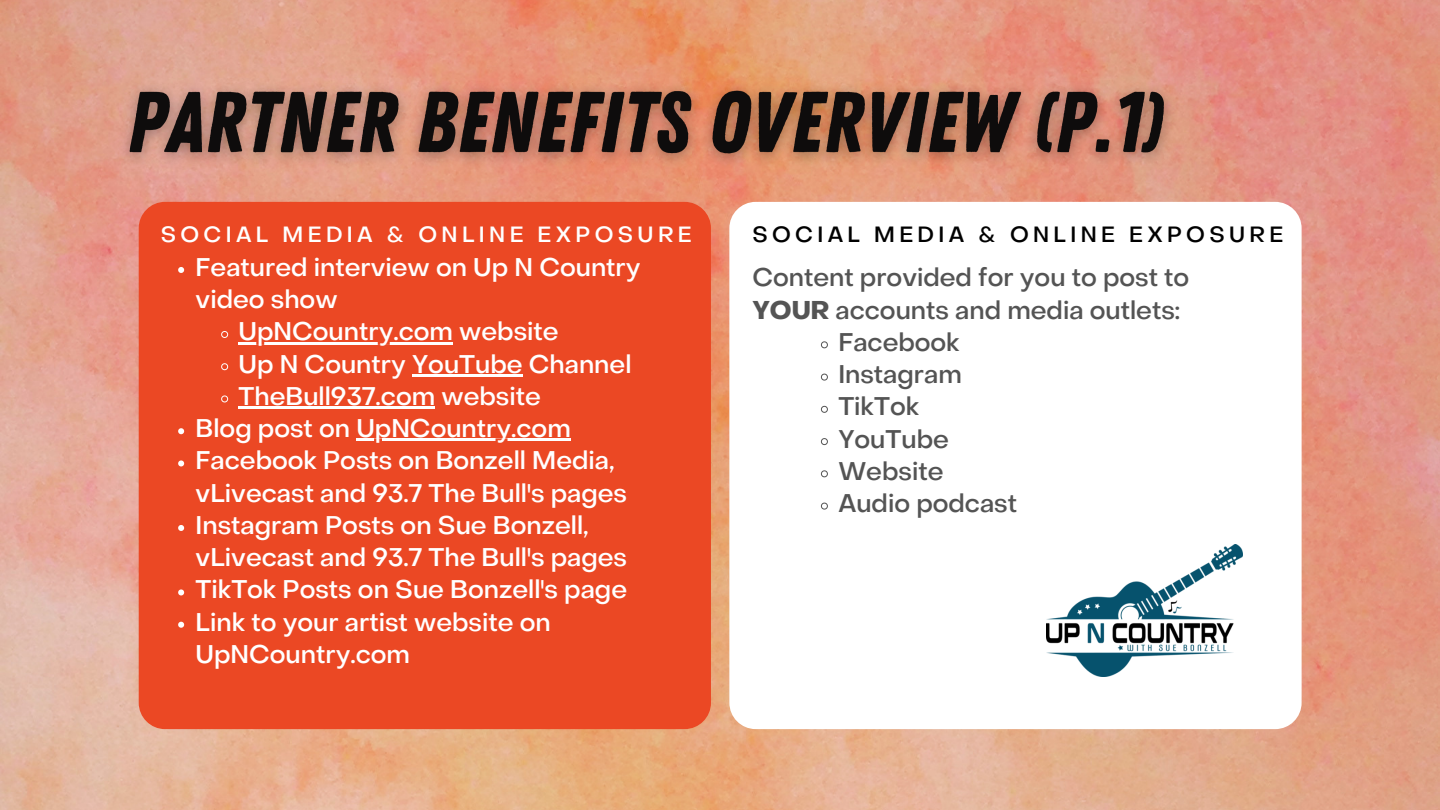
<style>
.page{position:relative;width:1440px;height:810px;background:#fff}
.page>*{position:absolute;margin:0;border:0;box-sizing:border-box;transform-origin:0 0}
.t1{font:500 25.3px/32.2px "Object Sans";color:#fff}
.t2{font:500 25.3px/32.2px "Object Sans";color:#545454}
.t3{font:500 21.8px "Object Sans";letter-spacing:.2em;color:#fff}
.t4{font:500 21.8px "Object Sans";letter-spacing:.2em;color:#000}
.s1{font-weight:700}
</style>
<div class="page">
<img style="left:0;top:0;width:1440px;height:810px">
<div style="left:139px;top:202px;width:572px;height:527px;background:#eb4824;border-radius:26px"></div>
<div style="left:729px;top:202px;width:573px;height:527px;background:#fff;border-radius:26px"></div>
<svg style="left:178px;top:267px;width:6px;height:6px"></svg>
<svg style="left:221px;top:331px;width:8px;height:7px"></svg>
<hr style="left:239px;top:342px;width:214px;height:2px;background:#fff">
<svg style="left:221px;top:363px;width:8px;height:8px"></svg>
<hr style="left:412px;top:374px;width:111px;height:2px;background:#fff">
<svg style="left:221px;top:395px;width:8px;height:8px"></svg>
<hr style="left:239px;top:406px;width:196px;height:3px;background:#fff">
<svg style="left:178px;top:428px;width:6px;height:6px"></svg>
<hr style="left:356px;top:439px;width:215px;height:2px;background:#fff">
<svg style="left:178px;top:460px;width:6px;height:6px"></svg>
<svg style="left:178px;top:525px;width:6px;height:6px"></svg>
<svg style="left:178px;top:589px;width:6px;height:6px"></svg>
<svg style="left:178px;top:622px;width:6px;height:6px"></svg>
<svg style="left:821px;top:341px;width:7px;height:8px"></svg>
<svg style="left:821px;top:373px;width:7px;height:8px"></svg>
<svg style="left:821px;top:405px;width:7px;height:8px"></svg>
<svg style="left:821px;top:438px;width:7px;height:7px"></svg>
<svg style="left:821px;top:470px;width:7px;height:8px"></svg>
<svg style="left:821px;top:502px;width:7px;height:8px"></svg>
<img style="left:106px;top:54px;width:1080px;height:148px">
<img style="left:1046px;top:545px;width:197px;height:131px">
<p class="t3" style="left:161px;top:226px;width:533px">SOCIAL MEDIA &amp; ONLINE EXPOSURE</p>
<p class="t1" style="left:196px;top:253px;width:446px">Featured interview on Up N Country video show</p>
<p class="t1" style="left:239px;top:318px;width:322px">UpNCountry.com website</p>
<p class="t1" style="left:239px;top:350px;width:394px">Up N Country YouTube Channel</p>
<p class="t1" style="left:239px;top:382px;width:304px">TheBull937.com website</p>
<p class="t1" style="left:196px;top:415px;width:377px">Blog post on UpNCountry.com</p>
<p class="t1" style="left:196px;top:447px;width:433px">Facebook Posts on Bonzell Media, vLivecast and 93.7 The Bull's pages</p>
<p class="t1" style="left:196px;top:511px;width:433px">Instagram Posts on Sue Bonzell, vLivecast and 93.7 The Bull's pages</p>
<p class="t1" style="left:196px;top:576px;width:433px">TikTok Posts on Sue Bonzell's page</p>
<p class="t1" style="left:196px;top:608px;width:357px">Link to your artist website on<br>UpNCountry.com</p>
<p class="t4" style="left:752px;top:226px;width:532px">SOCIAL MEDIA &amp; ONLINE EXPOSURE</p>
<p class="t2" style="left:752px;top:264px;width:438px">Content provided for you to post to<br><span class="s1">YOUR</span> accounts and media outlets:</p>
<p class="t2" style="left:838px;top:328px;width:123px">Facebook</p>
<p class="t2" style="left:838px;top:361px;width:125px">Instagram</p>
<p class="t2" style="left:838px;top:393px;width:82px">TikTok</p>
<p class="t2" style="left:838px;top:425px;width:112px">YouTube</p>
<p class="t2" style="left:838px;top:457px;width:107px">Website</p>
<p class="t2" style="left:838px;top:490px;width:180px">Audio podcast</p>
</div>
